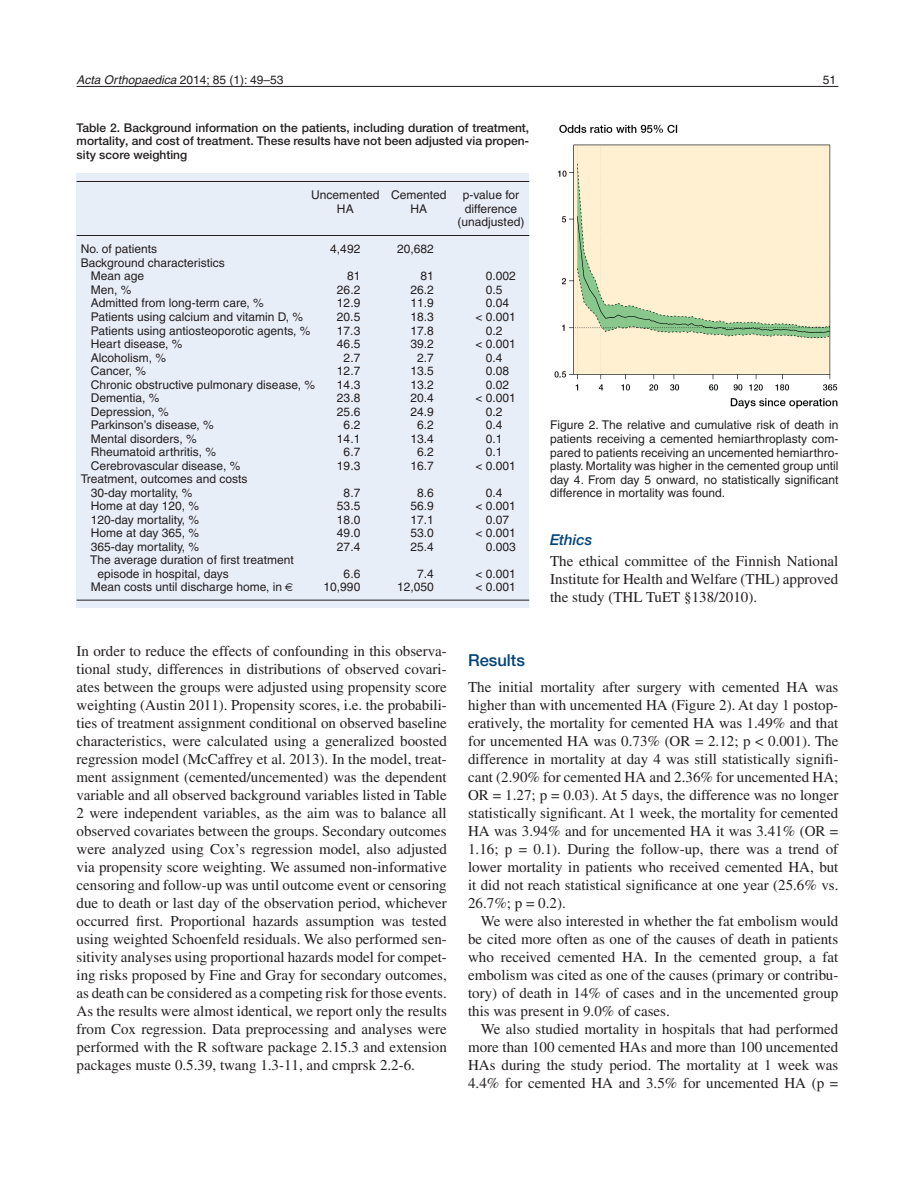
<style>
.page{position:relative;width:915px;height:1191px;background:#fff}
.page>*{position:absolute;margin:0;border:0;box-sizing:border-box;transform-origin:0 0}
.t1{font:500 16.5px "Helvetica Neue LTW1 G";color:#004279}
.t2{font:15px/18px "Times";color:#231f20;text-align:justify}
.t3{font:italic 500 15px "Helvetica Neue LTW1 G";color:#004279}
.t4{font:12px/13.5px "Helvetica";color:#231f20}
.t5{font:500 12px/13.5px "Helvetica Neue LTW1 G";color:#231f20;text-align:justify}
.t6{font:italic 12px "Helvetica";color:#231f20}
.s1{font-style:normal}
</style>
<div class="page">
<hr style="left:77px;top:86px;width:761px;height:1px;background:#231f20">
<div style="left:77px;top:173px;width:452px;height:435px;background:#e8eef8"></div>
<hr style="left:77px;top:181px;width:452px;height:1px;background:#231f20">
<hr style="left:77px;top:235px;width:452px;height:1px;background:#231f20">
<hr style="left:77px;top:600px;width:452px;height:1px;background:#231f20">
<img style="left:554px;top:124px;width:284px;height:284px">
<p class="t6" style="left:77px;top:72px;width:208px">Acta Orthopaedica <span class="s1">2014; 85 (1): 49–53</span></p>
<p class="t4" style="left:822px;top:73px;width:15px">51</p>
<p class="t5" style="left:77px;top:121px;width:454px">Table 2. Background information on the patients, including duration of treatment, mortality, and cost of treatment. These results have not been adjusted via propen&shy;sity score weighting</p>
<p class="t4" style="left:311px;top:188px;width:137px">Uncemented Cemented</p>
<p class="t4" style="left:463px;top:188px;width:58px">p-value for</p>
<p class="t4" style="left:337px;top:202px;width:18px">HA</p>
<p class="t4" style="left:410px;top:202px;width:18px">HA</p>
<p class="t4" style="left:457px;top:202px;width:68px;text-align:center">difference (unadjusted)</p>
<p class="t4" style="left:81px;top:242px;width:78px">No. of patients</p>
<p class="t4" style="left:330px;top:242px;width:32px">4,492</p>
<p class="t4" style="left:397px;top:242px;width:38px">20,682</p>
<p class="t4" style="left:91px;top:256px;width:135px;text-indent:-10px">Background characteristics<br>Mean age</p>
<p class="t4" style="left:347px;top:269px;width:15px">81</p>
<p class="t4" style="left:420px;top:269px;width:15px">81</p>
<p class="t4" style="left:485px;top:269px;width:32px">0.002</p>
<p class="t4" style="left:91px;top:283px;width:42px">Men, %</p>
<p class="t4" style="left:337px;top:283px;width:25px">26.2</p>
<p class="t4" style="left:410px;top:283px;width:25px">26.2</p>
<p class="t4" style="left:485px;top:283px;width:18px">0.5</p>
<p class="t4" style="left:91px;top:296px;width:174px">Admitted from long-term care, %</p>
<p class="t4" style="left:337px;top:296px;width:25px">12.9</p>
<p class="t4" style="left:410px;top:296px;width:25px">11.9</p>
<p class="t4" style="left:485px;top:296px;width:25px">0.04</p>
<p class="t4" style="left:91px;top:310px;width:214px">Patients using calcium and vitamin D, %</p>
<p class="t4" style="left:337px;top:310px;width:25px">20.5</p>
<p class="t4" style="left:410px;top:310px;width:25px">18.3</p>
<p class="t4" style="left:475px;top:310px;width:42px">&lt; 0.001</p>
<p class="t4" style="left:91px;top:323px;width:221px">Patients using antiosteoporotic agents, %</p>
<p class="t4" style="left:337px;top:323px;width:25px">17.3</p>
<p class="t4" style="left:410px;top:323px;width:25px">17.8</p>
<p class="t4" style="left:485px;top:323px;width:18px">0.2</p>
<p class="t4" style="left:91px;top:337px;width:93px">Heart disease, %</p>
<p class="t4" style="left:337px;top:337px;width:25px">46.5</p>
<p class="t4" style="left:410px;top:337px;width:25px">39.2</p>
<p class="t4" style="left:475px;top:337px;width:42px">&lt; 0.001</p>
<p class="t4" style="left:91px;top:350px;width:77px">Alcoholism, %</p>
<p class="t4" style="left:343px;top:350px;width:18px">2.7</p>
<p class="t4" style="left:417px;top:350px;width:18px">2.7</p>
<p class="t4" style="left:485px;top:350px;width:18px">0.4</p>
<p class="t4" style="left:91px;top:364px;width:57px">Cancer, %</p>
<p class="t4" style="left:337px;top:364px;width:25px">12.7</p>
<p class="t4" style="left:410px;top:364px;width:25px">13.5</p>
<p class="t4" style="left:485px;top:364px;width:25px">0.08</p>
<p class="t4" style="left:91px;top:377px;width:226px">Chronic obstructive pulmonary disease, %</p>
<p class="t4" style="left:337px;top:377px;width:25px">14.3</p>
<p class="t4" style="left:410px;top:377px;width:25px">13.2</p>
<p class="t4" style="left:485px;top:377px;width:25px">0.02</p>
<p class="t4" style="left:91px;top:391px;width:70px">Dementia, %</p>
<p class="t4" style="left:337px;top:391px;width:25px">23.8</p>
<p class="t4" style="left:410px;top:391px;width:25px">20.4</p>
<p class="t4" style="left:475px;top:391px;width:42px">&lt; 0.001</p>
<p class="t4" style="left:91px;top:404px;width:80px">Depression, %</p>
<p class="t4" style="left:337px;top:404px;width:25px">25.6</p>
<p class="t4" style="left:410px;top:404px;width:25px">24.9</p>
<p class="t4" style="left:485px;top:404px;width:18px">0.2</p>
<p class="t4" style="left:91px;top:418px;width:124px">Parkinson’s disease, %</p>
<p class="t4" style="left:343px;top:418px;width:18px">6.2</p>
<p class="t4" style="left:417px;top:418px;width:18px">6.2</p>
<p class="t4" style="left:485px;top:418px;width:18px">0.4</p>
<p class="t4" style="left:91px;top:431px;width:107px">Mental disorders, %</p>
<p class="t4" style="left:337px;top:431px;width:25px">14.1</p>
<p class="t4" style="left:410px;top:431px;width:25px">13.4</p>
<p class="t4" style="left:485px;top:431px;width:18px">0.1</p>
<p class="t4" style="left:91px;top:445px;width:127px">Rheumatoid arthritis, %</p>
<p class="t4" style="left:343px;top:445px;width:18px">6.7</p>
<p class="t4" style="left:417px;top:445px;width:18px">6.2</p>
<p class="t4" style="left:485px;top:445px;width:18px">0.1</p>
<p class="t4" style="left:91px;top:458px;width:151px">Cerebrovascular disease, %</p>
<p class="t4" style="left:337px;top:458px;width:25px">19.3</p>
<p class="t4" style="left:410px;top:458px;width:25px">16.7</p>
<p class="t4" style="left:475px;top:458px;width:42px">&lt; 0.001</p>
<p class="t4" style="left:91px;top:472px;width:158px;text-indent:-10px">Treatment, outcomes and costs<br>30-day mortality, %</p>
<p class="t4" style="left:343px;top:485px;width:18px">8.7</p>
<p class="t4" style="left:417px;top:485px;width:18px">8.6</p>
<p class="t4" style="left:485px;top:485px;width:18px">0.4</p>
<p class="t4" style="left:91px;top:499px;width:110px">Home at day 120, %</p>
<p class="t4" style="left:337px;top:499px;width:25px">53.5</p>
<p class="t4" style="left:410px;top:499px;width:25px">56.9</p>
<p class="t4" style="left:475px;top:499px;width:42px">&lt; 0.001</p>
<p class="t4" style="left:91px;top:512px;width:110px">120-day mortality, %</p>
<p class="t4" style="left:337px;top:512px;width:25px">18.0</p>
<p class="t4" style="left:410px;top:512px;width:25px">17.1</p>
<p class="t4" style="left:485px;top:512px;width:25px">0.07</p>
<p class="t4" style="left:91px;top:526px;width:110px">Home at day 365, %</p>
<p class="t4" style="left:337px;top:526px;width:25px">49.0</p>
<p class="t4" style="left:410px;top:526px;width:25px">53.0</p>
<p class="t4" style="left:475px;top:526px;width:42px">&lt; 0.001</p>
<p class="t4" style="left:91px;top:539px;width:110px">365-day mortality, %</p>
<p class="t4" style="left:337px;top:539px;width:25px">27.4</p>
<p class="t4" style="left:410px;top:539px;width:25px">25.4</p>
<p class="t4" style="left:485px;top:539px;width:32px">0.003</p>
<p class="t4" style="left:97px;top:553px;width:198px;text-indent:-7px">The average duration of first treatment episode in hospital, days</p>
<p class="t4" style="left:343px;top:566px;width:18px">6.6</p>
<p class="t4" style="left:417px;top:566px;width:18px">7.4</p>
<p class="t4" style="left:475px;top:566px;width:42px">&lt; 0.001</p>
<p class="t4" style="left:91px;top:580px;width:193px">Mean costs until discharge home, in</p>
<p class="t4" style="left:323px;top:580px;width:38px">10,990</p>
<p class="t4" style="left:397px;top:580px;width:38px">12,050</p>
<p class="t4" style="left:475px;top:580px;width:42px">&lt; 0.001</p>
<p class="t4" style="left:550px;top:418px;width:290px;text-align:justify">Figure 2. The relative and cumulative risk of death in patients receiving a cemented hemiarthroplasty com&shy;pared to patients receiving an uncemented hemiarthro&shy;plasty. Mortality was higher in the cemented group until day 4. From day 5 onward, no statistically significant difference in mortality was found.</p>
<p class="t3" style="left:550px;top:530px;width:44px">Ethics</p>
<p class="t2" style="left:550px;top:551px;width:290px">The ethical committee of the Finnish National Institute for Health and Welfare (THL) approved the study (THL TuET §138/2010).</p>
<p class="t2" style="left:77px;top:641px;width:371px">In order to reduce the effects of confounding in this observa&shy;tional study, differences in distributions of observed covari&shy;ates between the groups were adjusted using propensity score weighting (Austin 2011). Propensity scores, i.e. the probabili&shy;ties of treatment assignment conditional on observed baseline characteristics, were calculated using a generalized boosted regression model (McCaffrey et al. 2013). In the model, treat&shy;ment assignment (cemented/uncemented) was the dependent variable and all observed background variables listed in Table 2 were independent variables, as the aim was to balance all observed covariates between the groups. Secondary outcomes were analyzed using Cox’s regression model, also adjusted via propensity score weighting. We assumed non-informative censoring and follow-up was until outcome event or censoring due to death or last day of the observation period, whichever occurred first. Proportional hazards assumption was tested using weighted Schoenfeld residuals. We also performed sen&shy;sitivity analyses using proportional hazards model for compet&shy;ing risks proposed by Fine and Gray for secondary outcomes, as death can be considered as a competing risk for those events.<br>As the results were almost identical, we report only the results from Cox regression. Data preprocessing and analyses were performed with the R software package 2.15.3 and extension packages muste 0.5.39, twang 1.3-11, and cmprsk 2.2-6.</p>
<p class="t1" style="left:468px;top:650px;width:58px">Results</p>
<p class="t2" style="left:468px;top:677px;width:371px">The initial mortality after surgery with cemented HA was higher than with uncemented HA (Figure 2). At day 1 postop&shy;eratively, the mortality for cemented HA was 1.49% and that for uncemented HA was 0.73% (OR = 2.12; p &lt; 0.001). The difference in mortality at day 4 was still statistically signifi&shy;cant (2.90% for cemented HA and 2.36% for uncemented HA; OR = 1.27; p = 0.03). At 5 days, the difference was no longer statistically significant. At 1 week, the mortality for cemented HA was 3.94% and for uncemented HA it was 3.41% (OR = 1.16; p = 0.1). During the follow-up, there was a trend of lower mortality in patients who received cemented HA, but it did not reach statistical significance at one year (25.6% vs.<br>26.7%; p = 0.2).</p>
<p class="t2" style="left:468px;top:911px;width:371px;text-indent:13px">We were also interested in whether the fat embolism would be cited more often as one of the causes of death in patients who received cemented HA. In the cemented group, a fat embolism was cited as one of the causes (primary or contribu&shy;tory) of death in 14% of cases and in the uncemented group this was present in 9.0% of cases.</p>
<p class="t2" style="left:468px;top:1019px;width:371px;text-indent:13px">We also studied mortality in hospitals that had performed more than 100 cemented HAs and more than 100 uncemented HAs during the study period. The mortality at 1 week was 4.4% for cemented HA and 3.5% for uncemented HA (p =</p>
</div>
